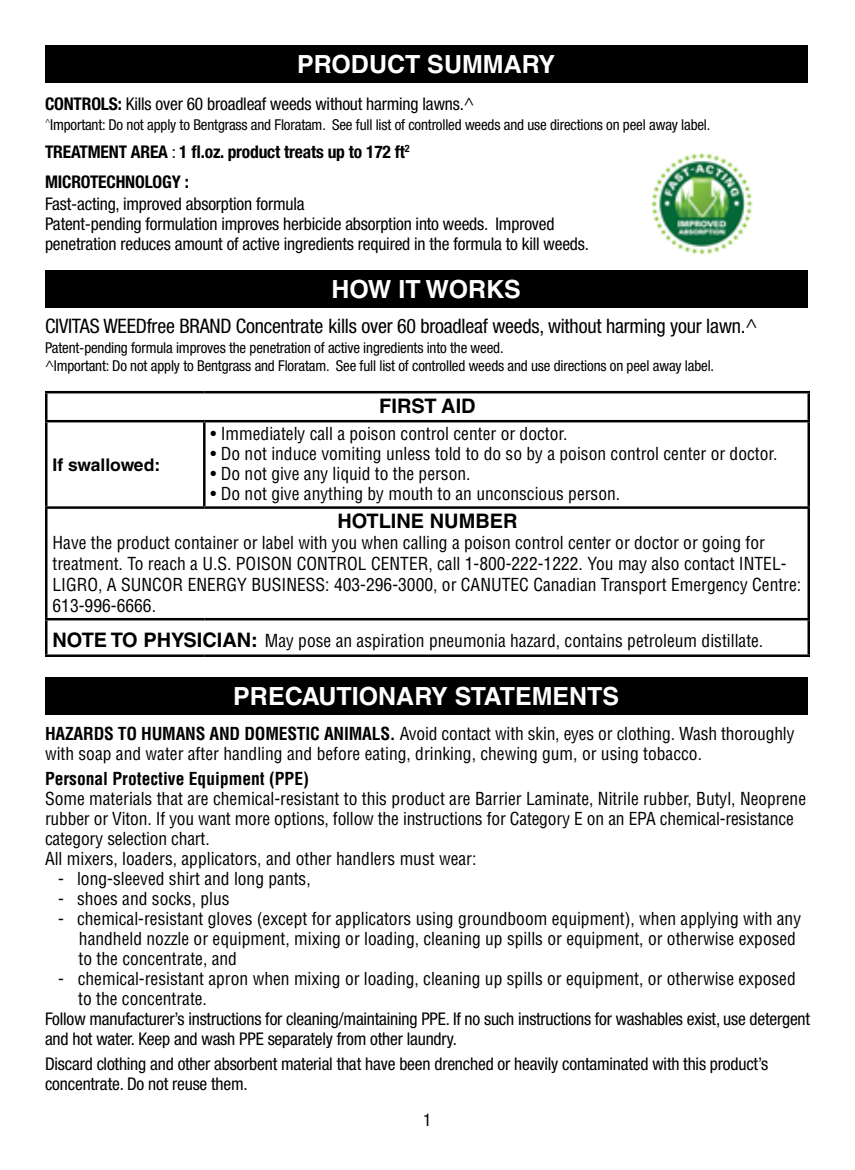
<style>
.page{position:relative;width:855px;height:1170px;background:#fff}
.page>*{position:absolute;margin:0;border:0;box-sizing:border-box;transform-origin:0 0}
.t1{font:700 25px "Helvetica LT Std";color:#fff}
.t2{font:condensed 20px "Helvetica Neue LT Std";letter-spacing:-.01em;color:#000}
.t3{font:700 20px "Helvetica LT Std";color:#000}
.t4{font:condensed 17.5px/20px "Helvetica LT Std";color:#000}
.t5{font:condensed 17.5px/20px "Helvetica Neue LT Std";letter-spacing:-.01em;color:#000}
.t6{font:700 condensed 17.5px/30px "Helvetica Neue LT Std";letter-spacing:-.01em;color:#000}
.t7{font:700 condensed 17.5px "Helvetica LT Std";color:#000}
.t8{font:700 17.5px "Helvetica LT Std";color:#000}
.t9{font:condensed 15px/17.5px "Helvetica Neue LT Std";letter-spacing:-.01em;color:#000}
.s1{font-weight:700}
.s2{font-weight:400}
.s3{font-weight:700;font-stretch:normal;font-size:20px}
</style>
<div class="page">
<div style="left:45px;top:45px;width:763px;height:38px;background:#000"></div>
<div style="left:45px;top:270px;width:763px;height:38px;background:#000"></div>
<hr style="left:45px;top:391px;width:159px;height:2px;background:#000">
<hr style="left:45px;top:393px;width:3px;height:27px;background:#000">
<hr style="left:204px;top:391px;width:606px;height:2px;background:#000">
<hr style="left:808px;top:393px;width:2px;height:27px;background:#000">
<hr style="left:45px;top:420px;width:159px;height:2px;background:#000">
<hr style="left:45px;top:422px;width:3px;height:84px;background:#000">
<hr style="left:204px;top:420px;width:606px;height:2px;background:#000">
<hr style="left:203px;top:422px;width:3px;height:84px;background:#000">
<hr style="left:808px;top:422px;width:2px;height:84px;background:#000">
<hr style="left:45px;top:506px;width:159px;height:3px;background:#000">
<hr style="left:45px;top:509px;width:3px;height:109px;background:#000">
<hr style="left:204px;top:506px;width:606px;height:3px;background:#000">
<hr style="left:808px;top:509px;width:2px;height:109px;background:#000">
<hr style="left:45px;top:618px;width:159px;height:2px;background:#000">
<hr style="left:45px;top:620px;width:3px;height:35px;background:#000">
<hr style="left:204px;top:618px;width:606px;height:2px;background:#000">
<hr style="left:808px;top:620px;width:2px;height:35px;background:#000">
<hr style="left:45px;top:655px;width:159px;height:2px;background:#000">
<hr style="left:204px;top:655px;width:606px;height:2px;background:#000">
<div style="left:45px;top:677px;width:763px;height:38px;background:#000"></div>
<img style="left:652px;top:152px;width:101px;height:103px">
<h1 class="t1" style="left:297px;top:49px;width:259px">PRODUCT SUMMARY</h1>
<p class="t5" style="left:45px;top:94px;width:431px"><span class="s1">CONTROLS:</span> Kills over 60 broadleaf weeds without harming lawns.^</p>
<p class="t9" style="left:45px;top:116px;width:667px"><sup>^</sup>Important: Do not apply to Bentgrass and Floratam. See full list of controlled weeds and use directions on peel away label.</p>
<p class="t6" style="left:45px;top:137px;width:366px">TREATMENT AREA <span class="s2">:</span> 1 fl.oz. product treats up to 172 ft<sup>2<br></sup>MICROTECHNOLOGY :</p>
<p class="t5" style="left:45px;top:194px;width:546px">Fast-acting, improved absorption formula<br>Patent-pending formulation improves herbicide absorption into weeds. Improved penetration reduces amount of active ingredients required in the formula to kill weeds.</p>
<h1 class="t1" style="left:332px;top:274px;width:191px">HOW IT WORKS</h1>
<p class="t2" style="left:45px;top:315px;width:714px">CIVITAS WEEDfree BRAND Concentrate kills over 60 broadleaf weeds, without harming your lawn.^</p>
<p class="t9" style="left:45px;top:339px;width:671px">Patent-pending formula improves the penetration of active ingredients into the weed.<br>^Important: Do not apply to Bentgrass and Floratam. See full list of controlled weeds and use directions on peel away label.</p>
<p class="t3" style="left:379px;top:394px;width:98px">FIRST AID</p>
<p class="t4" style="left:211px;top:424px;width:358px">• Immediately call a poison control center or doctor.</p>
<p class="t4" style="left:211px;top:444px;width:568px">• Do not induce vomiting unless told to do so by a poison control center or doctor.</p>
<p class="t4" style="left:211px;top:464px;width:261px">• Do not give any liquid to the person.</p>
<p class="t4" style="left:211px;top:484px;width:411px">• Do not give anything by mouth to an unconscious person.</p>
<p class="t3" style="left:337px;top:509px;width:182px">HOTLINE NUMBER</p>
<p class="t4" style="left:53px;top:532px;width:750px;line-height:21px">Have the product container or label with you when calling a poison control center or doctor or going for treatment. To reach a U.S. POISON CONTROL CENTER, call 1-800-222-1222. You may also contact INTEL-LIGRO, A SUNCOR ENERGY BUSINESS: 403-296-3000, or CANUTEC Canadian Transport Emergency Centre:<br>613-996-6666.</p>
<p class="t4" style="left:53px;top:631px;width:712px"><span class="s3">NOTE TO PHYSICIAN:</span> May pose an aspiration pneumonia hazard, contains petroleum distillate.</p>
<h1 class="t1" style="left:233px;top:681px;width:387px">PRECAUTIONARY STATEMENTS</h1>
<p class="t4" style="left:45px;top:723px;width:751px"><span class="s1">HAZARDS TO HUMANS AND DOMESTIC ANIMALS.</span> Avoid contact with skin, eyes or clothing. Wash thoroughly with soap and water after handling and before eating, drinking, chewing gum, or using tobacco.</p>
<p class="t7" style="left:45px;top:768px;width:265px">Personal Protective Equipment (PPE)</p>
<p class="t4" style="left:45px;top:789px;width:763px">Some materials that are chemical-resistant to this product are Barrier Laminate, Nitrile rubber, Butyl, Neoprene rubber or Viton. If you want more options, follow the instructions for Category E on an EPA chemical-resistance category selection chart.<br>All mixers, loaders, applicators, and other handlers must wear:</p>
<p class="t4" style="left:58px;top:869px;width:254px">- long-sleeved shirt and long pants,</p>
<p class="t4" style="left:58px;top:889px;width:173px">- shoes and socks, plus</p>
<p class="t4" style="left:79px;top:909px;width:724px;text-indent:-20px">- chemical-resistant gloves (except for applicators using groundboom equipment), when applying with any handheld nozzle or equipment, mixing or loading, cleaning up spills or equipment, or otherwise exposed to the concentrate, and</p>
<p class="t4" style="left:78px;top:969px;width:719px;text-indent:-20px">- chemical-resistant apron when mixing or loading, cleaning up spills or equipment, or otherwise exposed to the concentrate.</p>
<p class="t5" style="left:45px;top:1009px;width:767px">Follow manufacturer’s instructions for cleaning/maintaining PPE. If no such instructions for washables exist, use detergent and hot water. Keep and wash PPE separately from other laundry.</p>
<p class="t5" style="left:45px;top:1054px;width:725px">Discard clothing and other absorbent material that have been drenched or heavily contaminated with this product’s concentrate. Do not reuse them.</p>
<p class="t5" style="left:423px;top:1109px;width:10px">1</p>
<p class="t8" style="left:53px;top:454px;width:109px">If swallowed:</p>
</div>
